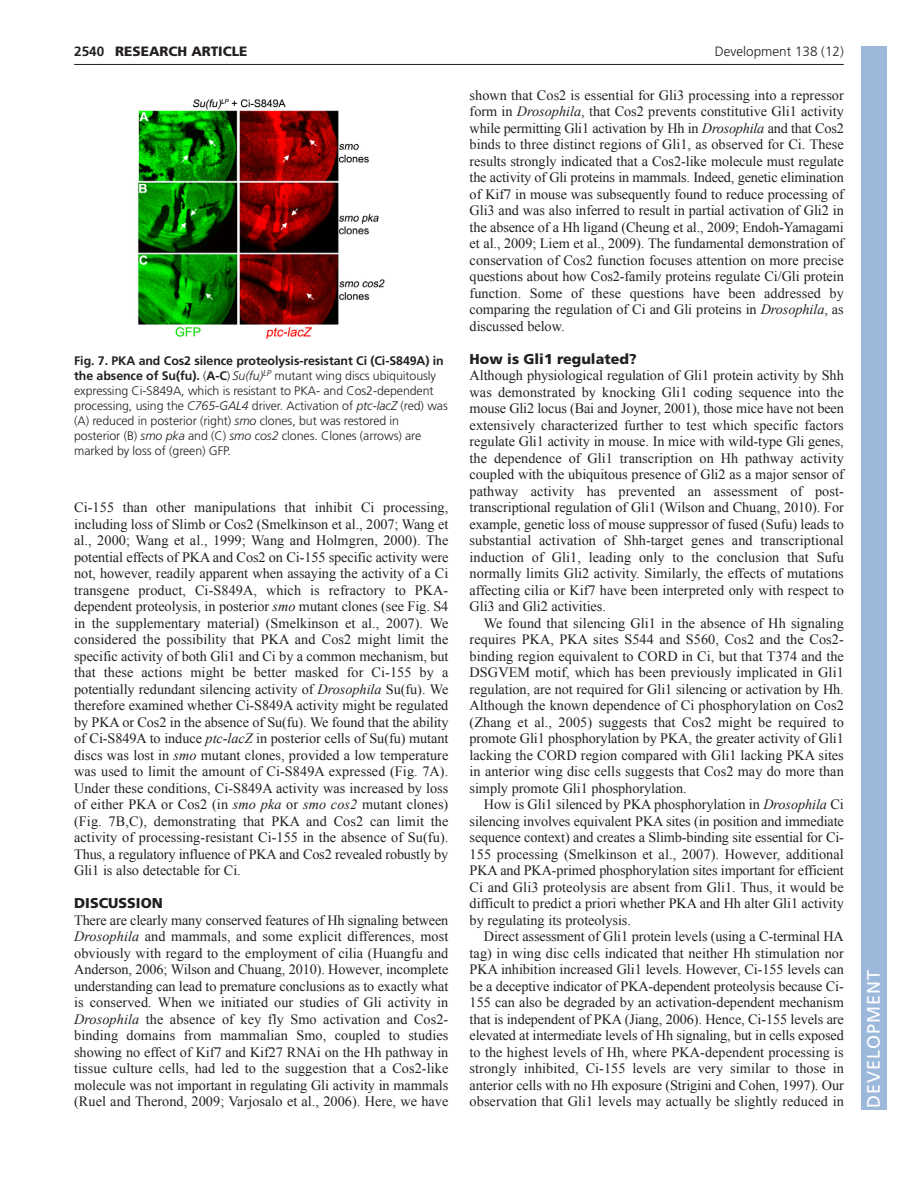
<style>
.page{position:relative;width:918px;height:1188px;background:#fff}
.page>*{position:absolute;margin:0;border:0;box-sizing:border-box;transform-origin:0 0}
.t1{font:18px "Frutiger LT Std";letter-spacing:.055em;color:#fff}
.t2{font:14.25px/16.5px "Times New Roman";letter-spacing:-.005em;color:#231f20;text-align:justify}
.t3{font:900 14.25px "Frutiger LT Std";color:#231f20}
.t4{font:300 13.5px "Frutiger LT Std";color:#231f20}
.t5{font:900 13.5px "Frutiger LT Std";color:#231f20}
.t6{font:700 13.5px "Frutiger LT Std";color:#231f20}
.t7{font:300 12.3px/15px "Frutiger LT Std";letter-spacing:-.005em;color:#231f20}
.s1{font-weight:700}
.s2{font-style:italic}
</style>
<div class="page">
<hr style="left:74px;top:64px;width:770px;height:1px;background:#231f20">
<img style="left:138px;top:98px;width:247px;height:241px">
<div style="left:861px;top:46px;width:25px;height:1064px;background:#9cb9db"></div>
<p class="t6" style="left:74px;top:46px;width:32px">2540</p>
<p class="t5" style="left:115px;top:46px;width:134px">RESEARCH ARTICLE</p>
<p class="t4" style="left:715px;top:46px;width:131px">Development 138 (12)</p>
<p class="t7" style="left:74px;top:354px;width:375px"><span class="s1">Fig. 7. PKA and Cos2 silence proteolysis-resistant Ci (Ci-S849A) in the absence of Su(fu).</span> (<span class="s1">A-C</span>) <span class="s2">Su(fu)</span><sup>LP</sup> mutant wing discs ubiquitously expressing Ci-S849A, which is resistant to PKA- and Cos2-dependent processing, using the <span class="s2">C765-GAL4</span> driver. Activation of <span class="s2">ptc-lacZ</span> (red) was (A) reduced in posterior (right) <span class="s2">smo</span> clones, but was restored in posterior (B) <span class="s2">smo pka</span> and (C) <span class="s2">smo cos2</span> clones. Clones (arrows) are marked by loss of (green) GFP.</p>
<p class="t2" style="left:74px;top:499px;width:376px">Ci-155 than other manipulations that inhibit Ci processing, including loss of Slimb or Cos2 (Smelkinson et al., 2007; Wang et al., 2000; Wang et al., 1999; Wang and Holmgren, 2000). The potential effects of PKA and Cos2 on Ci-155 specific activity were not, however, readily apparent when assaying the activity of a Ci transgene product, Ci-S849A, which is refractory to PKA&shy;dependent proteolysis, in posterior <span class="s2">smo</span> mutant clones (see Fig. S4 in the supplementary material) (Smelkinson et al., 2007). We considered the possibility that PKA and Cos2 might limit the specific activity of both Gli1 and Ci by a common mechanism, but that these actions might be better masked for Ci-155 by a potentially redundant silencing activity of <span class="s2">Drosophila</span> Su(fu). We therefore examined whether Ci-S849A activity might be regulated by PKA or Cos2 in the absence of Su(fu). We found that the ability of Ci-S849A to induce <span class="s2">ptc-lacZ</span> in posterior cells of Su(fu) mutant discs was lost in <span class="s2">smo</span> mutant clones, provided a low temperature was used to limit the amount of Ci-S849A expressed (Fig. 7A).<br>Under these conditions, Ci-S849A activity was increased by loss of either PKA or Cos2 (in <span class="s2">smo pka</span> or <span class="s2">smo cos2</span> mutant clones) (Fig. 7B,C), demonstrating that PKA and Cos2 can limit the activity of processing-resistant Ci-155 in the absence of Su(fu).<br>Thus, a regulatory influence of PKA and Cos2 revealed robustly by Gli1 is also detectable for Ci.</p>
<p class="t3" style="left:74px;top:898px;width:90px">DISCUSSION</p>
<p class="t2" style="left:74px;top:912px;width:376px">There are clearly many conserved features of Hh signaling between <span class="s2">Drosophila</span> and mammals, and some explicit differences, most obviously with regard to the employment of cilia (Huangfu and Anderson, 2006; Wilson and Chuang, 2010). However, incomplete understanding can lead to premature conclusions as to exactly what is conserved. When we initiated our studies of Gli activity in <span class="s2">Drosophila</span> the absence of key fly Smo activation and Cos2- binding domains from mammalian Smo, coupled to studies showing no effect of Kif7 and Kif27 RNAi on the Hh pathway in tissue culture cells, had led to the suggestion that a Cos2-like molecule was not important in regulating Gli activity in mammals (Ruel and Therond, 2009; Varjosalo et al., 2006). Here, we have</p>
<p class="t2" style="left:470px;top:87px;width:376px">shown that Cos2 is essential for Gli3 processing into a repressor form in <span class="s2">Drosophila</span>, that Cos2 prevents constitutive Gli1 activity while permitting Gli1 activation by Hh in <span class="s2">Drosophila</span> and that Cos2 binds to three distinct regions of Gli1, as observed for Ci. These results strongly indicated that a Cos2-like molecule must regulate the activity of Gli proteins in mammals. Indeed, genetic elimination of Kif7 in mouse was subsequently found to reduce processing of Gli3 and was also inferred to result in partial activation of Gli2 in the absence of a Hh ligand (Cheung et al., 2009; Endoh-Yamagami et al., 2009; Liem et al., 2009). The fundamental demonstration of conservation of Cos2 function focuses attention on more precise questions about how Cos2-family proteins regulate Ci/Gli protein function. Some of these questions have been addressed by comparing the regulation of Ci and Gli proteins in <span class="s2">Drosophila</span>, as discussed below.</p>
<p class="t3" style="left:470px;top:353px;width:169px">How is Gli1 regulated?</p>
<p class="t2" style="left:470px;top:367px;width:376px">Although physiological regulation of Gli1 protein activity by Shh was demonstrated by knocking Gli1 coding sequence into the mouse Gli2 locus (Bai and Joyner, 2001), those mice have not been extensively characterized further to test which specific factors regulate Gli1 activity in mouse. In mice with wild-type Gli genes, the dependence of Gli1 transcription on Hh pathway activity coupled with the ubiquitous presence of Gli2 as a major sensor of pathway activity has prevented an assessment of post&shy;transcriptional regulation of Gli1 (Wilson and Chuang, 2010). For example, genetic loss of mouse suppressor of fused (Sufu) leads to substantial activation of Shh-target genes and transcriptional induction of Gli1, leading only to the conclusion that Sufu normally limits Gli2 activity. Similarly, the effects of mutations affecting cilia or Kif7 have been interpreted only with respect to Gli3 and Gli2 activities.</p>
<p class="t2" style="left:470px;top:615px;width:376px;text-indent:14px">We found that silencing Gli1 in the absence of Hh signaling requires PKA, PKA sites S544 and S560, Cos2 and the Cos2- binding region equivalent to CORD in Ci, but that T374 and the DSGVEM motif, which has been previously implicated in Gli1 regulation, are not required for Gli1 silencing or activation by Hh.<br>Although the known dependence of Ci phosphorylation on Cos2 (Zhang et al., 2005) suggests that Cos2 might be required to promote Gli1 phosphorylation by PKA, the greater activity of Gli1 lacking the CORD region compared with Gli1 lacking PKA sites in anterior wing disc cells suggests that Cos2 may do more than simply promote Gli1 phosphorylation.</p>
<p class="t2" style="left:470px;top:796px;width:376px;text-indent:14px">How is Gli1 silenced by PKA phosphorylation in <span class="s2">Drosophila</span> Ci silencing involves equivalent PKA sites (in position and immediate sequence context) and creates a Slimb-binding site essential for Ci-155 processing (Smelkinson et al., 2007). However, additional PKA and PKA-primed phosphorylation sites important for efficient Ci and Gli3 proteolysis are absent from Gli1. Thus, it would be difficult to predict a priori whether PKA and Hh alter Gli1 activity by regulating its proteolysis.</p>
<p class="t2" style="left:470px;top:928px;width:376px;text-indent:14px">Direct assessment of Gli1 protein levels (using a C-terminal HA tag) in wing disc cells indicated that neither Hh stimulation nor PKA inhibition increased Gli1 levels. However, Ci-155 levels can be a deceptive indicator of PKA-dependent proteolysis because Ci-155 can also be degraded by an activation-dependent mechanism that is independent of PKA (Jiang, 2006). Hence, Ci-155 levels are elevated at intermediate levels of Hh signaling, but in cells exposed to the highest levels of Hh, where PKA-dependent processing is strongly inhibited, Ci-155 levels are very similar to those in anterior cells with no Hh exposure (Strigini and Cohen, 1997). Our observation that Gli1 levels may actually be slightly reduced in</p>
<p class="t1" style="left:863px;top:1108px;width:140px;rotate:-90deg">DEVELOPMENT</p>
</div>
